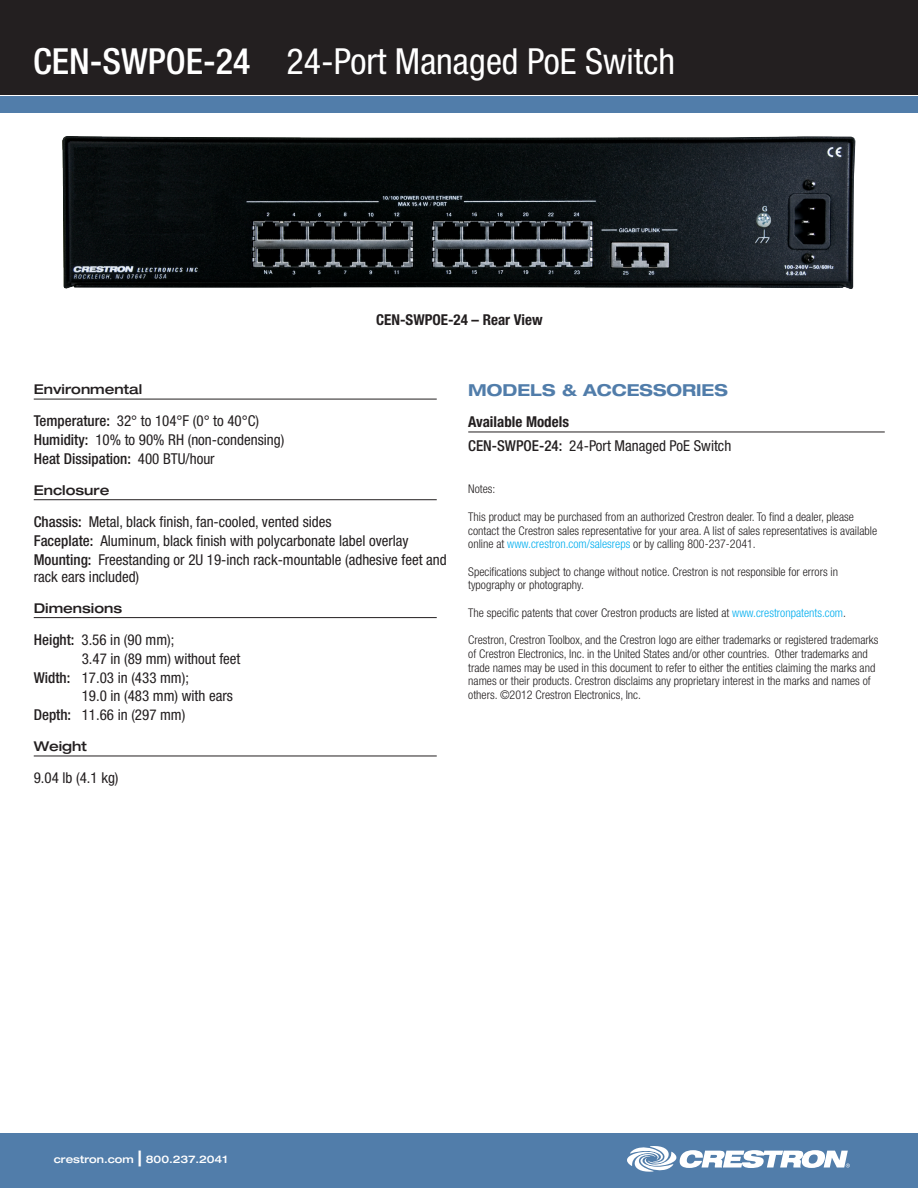
<style>
.page{position:relative;width:918px;height:1188px;background:#fff}
.page>*{position:absolute;margin:0;border:0;box-sizing:border-box;transform-origin:0 0}
.product_name_tagline{font:condensed 36px "Helvetica Neue LT Std";color:#fff}
.SPECIFICATIONS_title{font:700 expanded 16.5px "Helvetica Neue LT Std";color:#517daa}
.spec_description{font:condensed 15px/17.2px "Helvetica Neue LT Std";color:#231f20}
.spec_description-2{font:500 condensed 15px "Helvetica Neue LT Std";color:#231f20}
.bold_copy_headings{font:700 condensed 15px "Helvetica Neue LT Std";color:#231f20}
.available_models_hea{font:700 condensed 15px "Helvetica Neue LT Std";color:#231f20}
.spec_header{font:500 expanded 13.5px "Helvetica Neue LT Std";color:#231f20}
.endnote{font:300 condensed 12px/13.8px "Helvetica Neue LT Std";color:#231f20}
.t1{font:500 expanded 10.5px "Helvetica Neue LT Std";color:#fff}
.s1{font-weight:500}
.s2{font-weight:400}
.s3{color:#00aeef}
.s4{font-size:21px}
</style>
<div class="page">
<div style="left:0;top:0;width:918px;height:94px;background:#231f20"></div>
<div style="left:0;top:96px;width:918px;height:16px;background:#517daa"></div>
<div style="left:0;top:1134px;width:918px;height:54px;background:#517daa"></div>
<svg style="left:627px;top:1146px;width:223px;height:26px"></svg>
<hr style="left:34px;top:399px;width:403px;height:1px;background:#231f20">
<hr style="left:34px;top:499px;width:403px;height:1px;background:#231f20">
<hr style="left:34px;top:617px;width:403px;height:1px;background:#231f20">
<hr style="left:34px;top:756px;width:403px;height:1px;background:#231f20">
<hr style="left:468px;top:432px;width:417px;height:1px;background:#231f20">
<img style="left:62px;top:136px;width:793px;height:153px">
<p class="product_name_tagline" style="left:33px;top:41px;width:644px"><span class="s1">CEN-SWPOE-24</span> 24-Port Managed PoE Switch</p>
<p class="bold_copy_headings" style="left:376px;top:311px;width:168px">CEN-SWPOE-24 – Rear View</p>
<p class="spec_header" style="left:34px;top:381px;width:110px">Environmental</p>
<p class="spec_description" style="left:34px;top:412px;width:227px"><span class="s1">Temperature:</span> 32° to 104°F (0° to 40°C)</p>
<p class="spec_description" style="left:34px;top:431px;width:252px"><span class="s1">Humidity:</span> 10% to 90% RH (non-condensing)</p>
<p class="spec_description-2" style="left:34px;top:450px;width:183px">Heat Dissipation: <span class="s2">400 BTU/hour</span></p>
<p class="spec_header" style="left:34px;top:482px;width:77px">Enclosure</p>
<p class="spec_description" style="left:34px;top:513px;width:299px"><span class="s1">Chassis:</span> Metal, black finish, fan-cooled, vented sides</p>
<p class="spec_description" style="left:34px;top:532px;width:376px"><span class="s1">Faceplate:</span> Aluminum, black finish with polycarbonate label overlay</p>
<p class="spec_description" style="left:34px;top:551px;width:414px"><span class="s1">Mounting:</span> Freestanding or 2U 19-inch rack-mountable (adhesive feet and rack ears included)</p>
<p class="spec_header" style="left:34px;top:599px;width:90px">Dimensions</p>
<p class="spec_description" style="left:34px;top:631px;width:142px"><span class="s1">Height:</span> 3.56 in (90 mm);</p>
<p class="spec_description" style="left:82px;top:650px;width:160px">3.47 in (89 mm) without feet</p>
<p class="spec_description" style="left:34px;top:669px;width:157px"><span class="s1">Width:</span> 17.03 in (433 mm);</p>
<p class="spec_description" style="left:82px;top:687px;width:153px">19.0 in (483 mm) with ears</p>
<p class="spec_description" style="left:34px;top:706px;width:153px"><span class="s1">Depth:</span> 11.66 in (297 mm)</p>
<p class="spec_header" style="left:34px;top:738px;width:55px">Weight</p>
<p class="spec_description" style="left:34px;top:769px;width:86px">9.04 lb (4.1 kg)</p>
<p class="SPECIFICATIONS_title" style="left:468px;top:380px;width:261px">MODELS &amp; ACCESSORIES</p>
<p class="available_models_hea" style="left:468px;top:413px;width:102px">Available Models</p>
<p class="spec_description" style="left:468px;top:437px;width:265px"><span class="s1">CEN-SWPOE-24:</span> 24-Port Managed PoE Switch</p>
<p class="endnote" style="left:468px;top:482px;width:29px">Notes:</p>
<p class="endnote" style="left:468px;top:509px;width:410px">This product may be purchased from an authorized Crestron dealer. To find a dealer, please contact the Crestron sales representative for your area. A list of sales representatives is available online at <span class="s3">www.crestron.com/salesreps</span> or by calling 800-237-2041.</p>
<p class="endnote" style="left:468px;top:564px;width:371px">Specifications subject to change without notice. Crestron is not responsible for errors in typography or photography.</p>
<p class="endnote" style="left:468px;top:605px;width:379px">The specific patents that cover Crestron products are listed at <span class="s3">www.crestronpatents.com</span>.</p>
<p class="endnote" style="left:468px;top:633px;width:412px">Crestron, Crestron Toolbox, and the Crestron logo are either trademarks or registered trademarks of Crestron Electronics, Inc. in the United States and/or other countries. Other trademarks and trade names may be used in this document to refer to either the entities claiming the marks and names or their products. Crestron disclaims any proprietary interest in the marks and names of others. ©2012 Crestron Electronics, Inc.</p>
<p class="t1" style="left:54px;top:1153px;width:175px">crestron.com <span class="s4">|</span> 800.237.2041</p>
</div>
